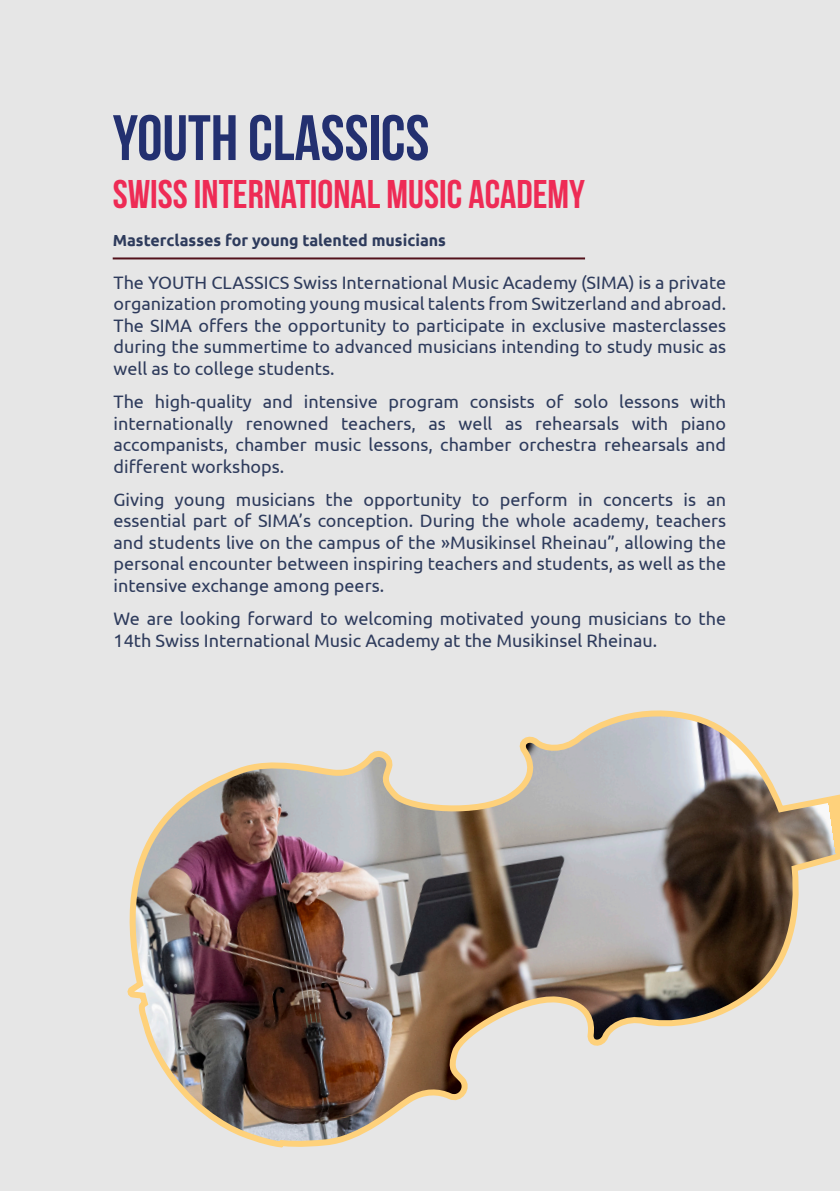
<style>
.page{position:relative;width:840px;height:1191px;background:#fff}
.page>*{position:absolute;margin:0;border:0;box-sizing:border-box;transform-origin:0 0}
.t1{font:700 64px "Bebas Neue";color:#233070}
.t2{font:700 40px "Bebas Neue";color:#ee2b55}
.t3{font:18px/21.6px "Ubuntu";color:#2e3b5c;text-align:justify}
.t4{font:700 16px "Ubuntu";color:#2e3b5c}
</style>
<div class="page">
<div style="left:0;top:0;width:839px;height:1191px;background:#e6e6e6"></div>
<hr style="left:113px;top:257px;width:471px;height:2px;background:#53121c">
<img style="left:127px;top:710px;width:712px;height:438px">
<p class="t1" style="left:113px;top:103px;width:318px">YOUTH CLASSICS</p>
<p class="t2" style="left:113px;top:172px;width:473px">SWISS INTERNATIONAL MUSIC ACADEMY</p>
<p class="t4" style="left:113px;top:230px;width:334px">Masterclasses for young talented musicians</p>
<p class="t3" style="left:113px;top:271px;width:614px">The YOUTH CLASSICS Swiss International Music Academy (SIMA) is a private organization promoting young musical talents from Switzerland and abroad.<br>The SIMA offers the opportunity to participate in exclusive masterclasses during the summertime to advanced musicians intending to study music as well as to college students.</p>
<p class="t3" style="left:113px;top:390px;width:614px">The high-quality and intensive program consists of solo lessons with internationally renowned teachers, as well as rehearsals with piano accompanists, chamber music lessons, chamber orchestra rehearsals and different workshops.</p>
<p class="t3" style="left:113px;top:488px;width:614px">Giving young musicians the opportunity to perform in concerts is an essential part of SIMA’s conception. During the whole academy, teachers and students live on the campus of the »Musikinsel Rheinau”, allowing the personal encounter between inspiring teachers and students, as well as the intensive exchange among peers.</p>
<p class="t3" style="left:113px;top:607px;width:613px">We are looking forward to welcoming motivated young musicians to the<br>14th Swiss International Music Academy at the Musikinsel Rheinau.</p>
</div>
